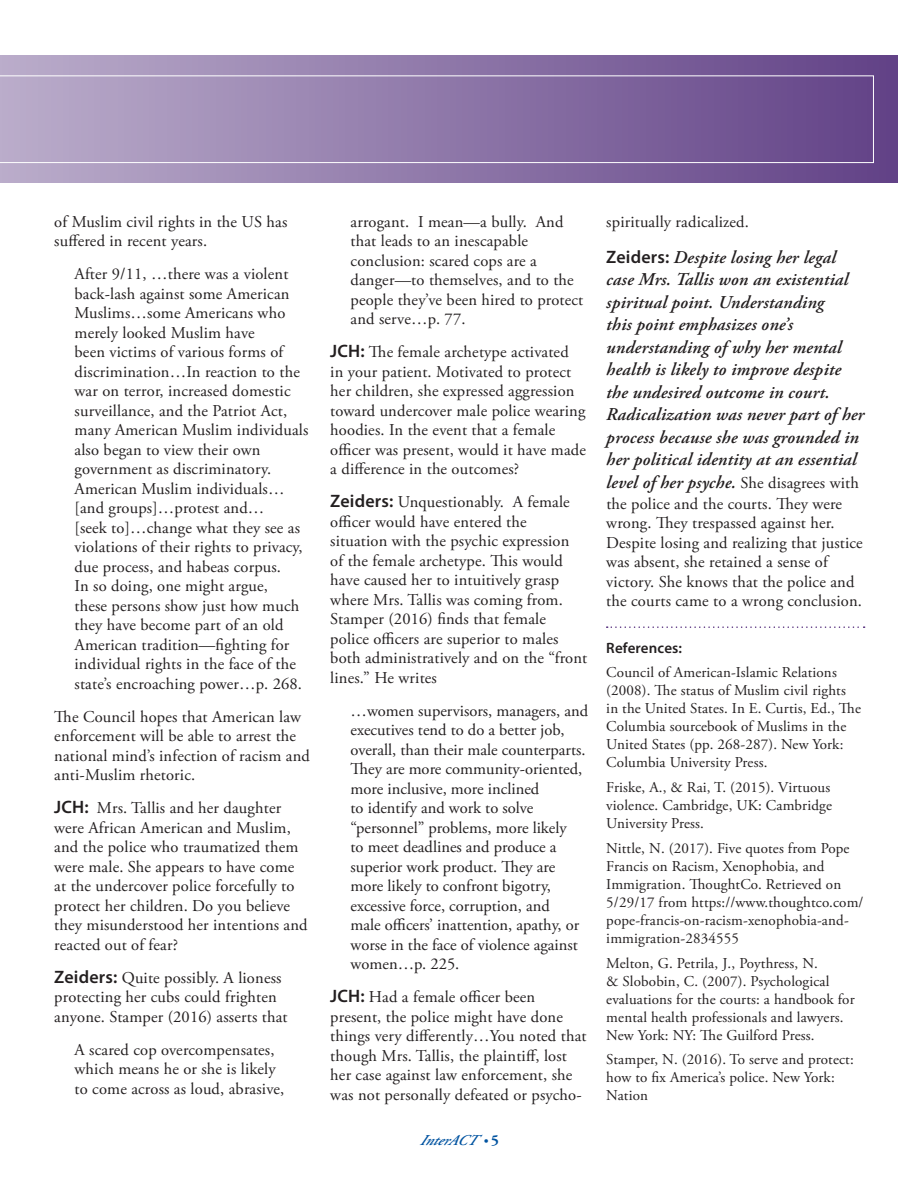
<style>
.page{position:relative;width:918px;height:1188px;background:#fff}
.page>*{position:absolute;margin:0;border:0;box-sizing:border-box;transform-origin:0 0}
.InterACT_ArticleBody{font:italic 600 18px/22.5px "Adobe Garamond Pro";letter-spacing:.01em;color:#231f20}
.InterACT_ArticleBody-2{font:16.5px/19.5px "Adobe Garamond Pro";letter-spacing:.01em;color:#231f20}
.InterACT_ArticleBody-3{font:15px/18px "Adobe Garamond Pro";letter-spacing:.01em;color:#231f20}
.InterACT_ArticleBody-4{font:600 15px "Myriad Pro";letter-spacing:.01em;color:#231f20}
.t1{font:italic 600 15px "Adobe Garamond Pro";color:#0153a0}
.s1{font-family:"Myriad Pro";font-weight:600;font-size:18px}
.s2{font-size:12px}
.s3{font-weight:700;font-style:normal}
.s4{font-family:"Myriad Pro";font-style:normal}
.s5{font-weight:400;font-style:normal;font-size:16.5px}
</style>
<div class="page">
<div style="left:0;top:55px;width:897px;height:127px;background:linear-gradient(to right,#bbaecb,#624287)"></div>
<svg style="left:0;top:75px;width:874px;height:88px;background:#927cac"></svg>
<svg style="left:607px;top:626px;width:258px;height:2px"></svg>
<p class="InterACT_ArticleBody-2" style="left:54px;top:212px;width:235px">of Muslim civil rights in the US has suffered in recent years.</p>
<p class="InterACT_ArticleBody-2" style="left:75px;top:265px;width:235px">After 9/11, …there was a violent back-lash against some American<br>Muslims…some Americans who merely looked Muslim have<br>been victims of various forms of discrimination…In reaction to the war on terror, increased domestic surveillance, and the Patriot Act, many American Muslim individuals also began to view their own government as discriminatory.<br>American Muslim individuals… [and groups]…protest and…<br>[seek to]…change what they see as violations of their rights to privacy, due process, and habeas corpus.<br>In so doing, one might argue,<br>these persons show just how much they have become part of an old<br>American tradition—fighting for individual rights in the face of the state’s encroaching power…p. 268.</p>
<p class="InterACT_ArticleBody-2" style="left:54px;top:707px;width:257px">The Council hopes that American law enforcement will be able to arrest the national mind’s infection of racism and anti-Muslim rhetoric.</p>
<p class="InterACT_ArticleBody-2" style="left:54px;top:799px;width:255px"><span class="s1">JCH:</span> Mrs. Tallis and her daughter were African American and Muslim, and the police who traumatized them were male. She appears to have come at the undercover police forcefully to protect her children. Do you believe they misunderstood her intentions and reacted out of fear?</p>
<p class="InterACT_ArticleBody-2" style="left:54px;top:968px;width:235px"><span class="s1">Zeiders:</span> Quite possibly. A lioness protecting her cubs could frighten anyone. Stamper (2016) asserts that</p>
<p class="InterACT_ArticleBody-2" style="left:75px;top:1040px;width:211px">A scared cop overcompensates, which means he or she is likely to come across as loud, abrasive,</p>
<p class="InterACT_ArticleBody-2" style="left:351px;top:212px;width:234px">arrogant. I mean—a bully. And that leads to an inescapable conclusion: scared cops are a danger—to themselves, and to the people they’ve been hired to protect and serve…p. 77.</p>
<p class="InterACT_ArticleBody-2" style="left:330px;top:343px;width:257px"><span class="s1">JCH:</span> The female archetype activated<br>in your patient. Motivated to protect her children, she expressed aggression toward undercover male police wearing hoodies. In the event that a female officer was present, would it have made a difference in the outcomes?</p>
<p class="InterACT_ArticleBody-2" style="left:330px;top:493px;width:259px"><span class="s1">Zeiders:</span> Unquestionably. A female officer would have entered the situation with the psychic expression<br>of the female archetype. This would have caused her to intuitively grasp where Mrs. Tallis was coming from.<br>Stamper (2016) finds that female police officers are superior to males both administratively and on the “front lines.” He writes</p>
<p class="InterACT_ArticleBody-2" style="left:351px;top:701px;width:239px">…women supervisors, managers, and executives tend to do a better job, overall, than their male counterparts.<br>They are more community-oriented, more inclusive, more inclined<br>to identify and work to solve “personnel” problems, more likely<br>to meet deadlines and produce a superior work product. They are more likely to confront bigotry, excessive force, corruption, and<br>male officers’ inattention, apathy, or worse in the face of violence against women…p. 225.</p>
<p class="InterACT_ArticleBody-2" style="left:330px;top:988px;width:258px"><span class="s1">JCH:</span> Had a female officer been present, the police might have done things very differently…You noted that though Mrs. Tallis, the plaintiff, lost her case against law enforcement, she was not personally defeated or psycho-</p>
<p class="t1" style="left:420px;top:1131px;width:80px">InterACT <span class="s2">•</span> <span class="s3">5</span></p>
<p class="InterACT_ArticleBody-2" style="left:606px;top:212px;width:142px">spiritually radicalized.</p>
<p class="InterACT_ArticleBody" style="left:606px;top:247px;width:260px"><span class="s4">Zeiders:</span> Despite losing her legal case Mrs. Tallis won an existential spiritual point. Understanding<br>this point emphasizes one’s understanding of why her mental health is likely to improve despite the undesired outcome in court.<br>Radicalization was never part of her process because she was grounded in her political identity at an essential level of her psyche. <span class="s5">She disagrees with</span></p>
<p class="InterACT_ArticleBody-2" style="left:606px;top:494px;width:258px">the police and the courts. They were wrong. They trespassed against her.<br>Despite losing and realizing that justice was absent, she retained a sense of victory. She knows that the police and the courts came to a wrong conclusion.</p>
<p class="InterACT_ArticleBody-4" style="left:606px;top:638px;width:77px">References:</p>
<p class="InterACT_ArticleBody-3" style="left:606px;top:664px;width:256px">Council of American-Islamic Relations (2008). The status of Muslim civil rights in the United States. In E. Curtis, Ed., The Columbia sourcebook of Muslims in the United States (pp. 268-287). New York:<br>Columbia University Press.</p>
<p class="InterACT_ArticleBody-3" style="left:606px;top:779px;width:227px;text-align:justify">Friske, A., &amp; Rai, T. (2015). Virtuous violence. Cambridge, UK: Cambridge University Press.</p>
<p class="InterACT_ArticleBody-3" style="left:606px;top:840px;width:259px">Nittle, N. (2017). Five quotes from Pope Francis on Racism, Xenophobia, and Immigration. ThoughtCo. Retrieved on 5/29/17 from https://www.thoughtco.com/ pope-francis-on-racism-xenophobia-and&shy;immigration-2834555</p>
<p class="InterACT_ArticleBody-3" style="left:606px;top:954px;width:250px">Melton, G. Petrila, J., Poythress, N.<br>&amp; Slobobin, C. (2007). Psychological evaluations for the courts: a handbook for mental health professionals and lawyers.<br>New York: NY: The Guilford Press.</p>
<p class="InterACT_ArticleBody-3" style="left:606px;top:1051px;width:249px">Stamper, N. (2016). To serve and protect: how to fix America’s police. New York:<br>Nation</p>
</div>
